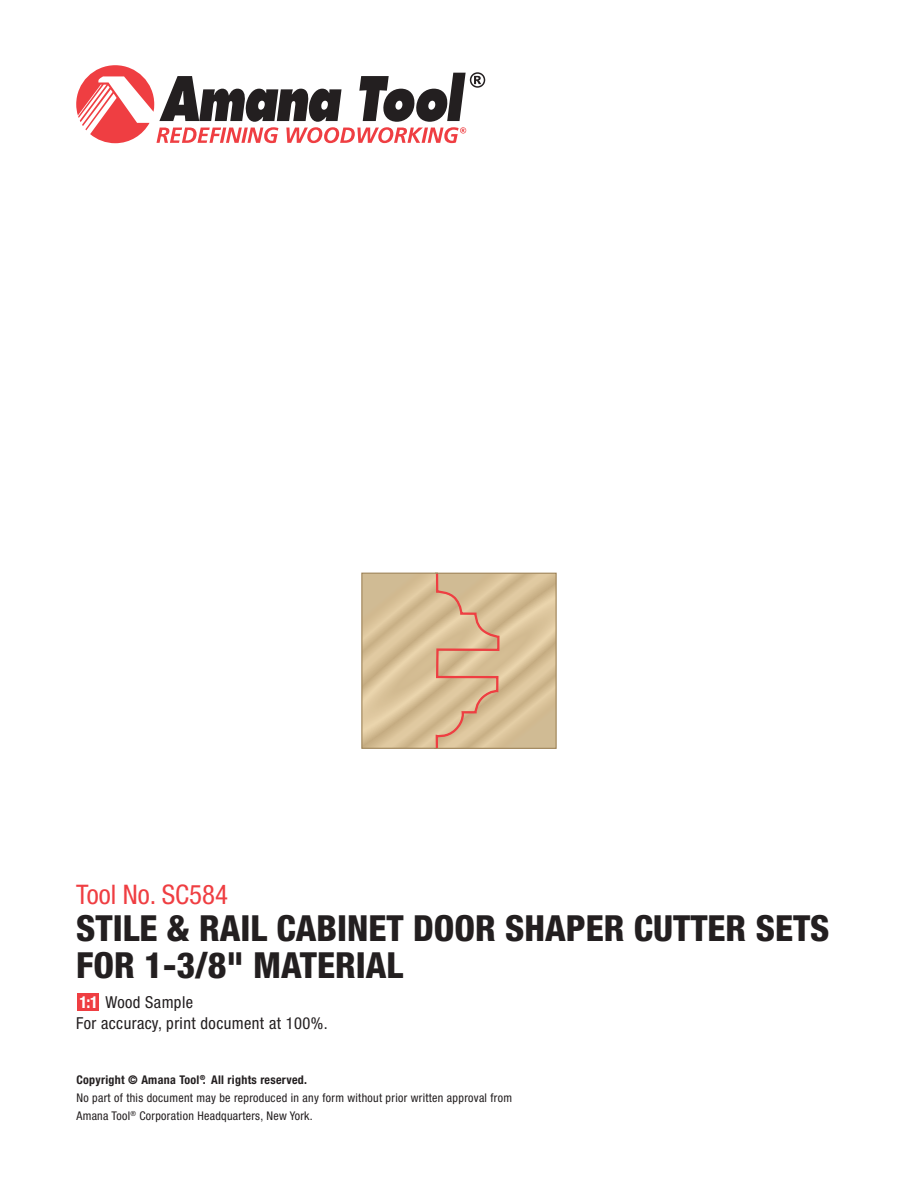
<style>
.page{position:relative;width:918px;height:1188px;background:#fff}
.page>*{position:absolute;margin:0;border:0;box-sizing:border-box;transform-origin:0 0}
.t1{font:800 condensed 36px/36.8px "Helvetica Neue";color:#231f20}
.t2{font:condensed 27px "Helvetica Neue";color:#ef3e42}
.t3{font:condensed 16.5px/21px "Helvetica Neue";letter-spacing:.025em;color:#231f20}
.t4{font:condensed 12px/18px "Helvetica Neue";letter-spacing:.025em;color:#231f20}
.s1{font-weight:700;color:#fff}
.s2{font-weight:700}
</style>
<div class="page">
<div style="left:78px;top:993px;width:21px;height:18px;background:#ef3e42"></div>
<svg style="left:76px;top:65px;width:409px;height:78px"></svg>
<svg style="left:362px;top:572px;width:194px;height:177px;background:#d6bb94"></svg>
<h2 class="t2" style="left:76px;top:879px;width:153px">Tool No. SC584</h2>
<h1 class="t1" style="left:76px;top:909px;width:755px">STILE &amp; RAIL CABINET DOOR SHAPER CUTTER SETS<br>FOR 1-3/8" MATERIAL</h1>
<h3 class="t3" style="left:76px;top:991px;width:253px"><span class="s1">1:1</span> Wood Sample<br>For accuracy, print document at 100%.</h3>
<p class="t4" style="left:76px;top:1071px;width:437px"><span class="s2">Copyright © Amana Tool</span><sup>®</sup><span class="s2">. All rights reserved.<br></span>No part of this document may be reproduced in any form without prior written approval from<br>Amana Tool<sup>®</sup> Corporation Headquarters, New York.</p>
</div>
